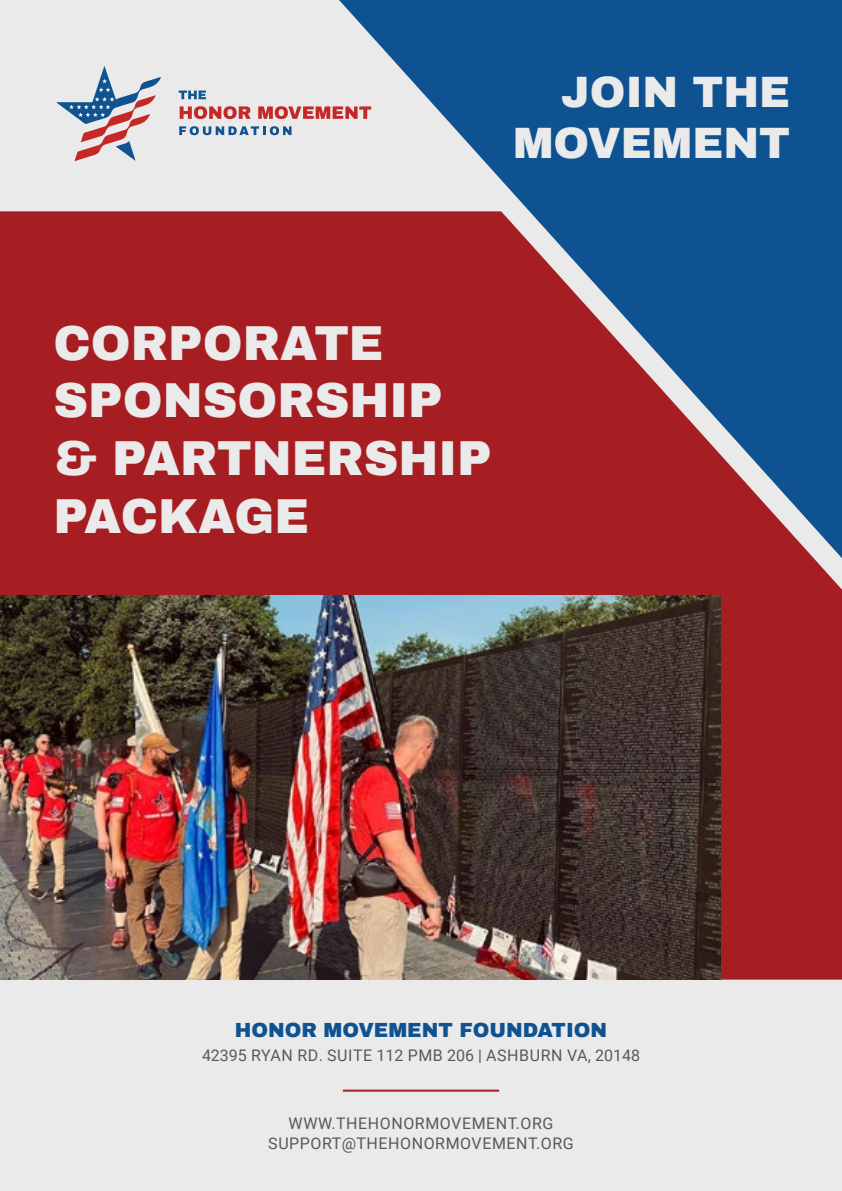
<style>
.page{position:relative;width:842px;height:1191px;background:#eaeaea}
.page>*{position:absolute;margin:0;border:0;box-sizing:border-box;transform-origin:0 0}
.t1{font:900 48px/57.6px "Archivo";color:#eaeaea}
.t2{font:900 43px/51.4px "Archivo";color:#eaeaea;text-align:right}
.t3{font:900 20px "Archivo";color:#0e5291}
.t4{font:16px/20px "Roboto";letter-spacing:.035em;color:#58595b;text-align:center}
.t5{font:16px "Roboto";letter-spacing:.01em;color:#58595b}
</style>
<div class="page">
<div style="left:0;top:211px;width:842px;height:768px;background:#a71e22"></div>
<svg style="left:339px;top:0;width:503px;height:558px;background:#614d6e"></svg>
<img style="left:0;top:595px;width:720px;height:384px">
<svg style="left:179px;top:91px;width:27px;height:8px"></svg>
<svg style="left:180px;top:106px;width:71px;height:13px"></svg>
<svg style="left:258px;top:106px;width:113px;height:13px"></svg>
<svg style="left:179px;top:126px;width:112px;height:9px"></svg>
<svg style="left:56px;top:66px;width:105px;height:95px"></svg>
<hr style="left:343px;top:1089px;width:156px;height:2px;background:#a71e22">
<h2 class="t2" style="left:513px;top:66px;width:279px">JOIN THE<br>MOVEMENT</h2>
<h1 class="t1" style="left:54px;top:314px;width:440px">CORPORATE<br>SPONSORSHIP &amp; PARTNERSHIP<br>PACKAGE</h1>
<p class="t3" style="left:235px;top:1018px;width:374px">HONOR MOVEMENT FOUNDATION</p>
<p class="t5" style="left:202px;top:1044px;width:439px">42395 RYAN RD. SUITE 112 PMB 206 | ASHBURN VA, 20148</p>
<p class="t4" style="left:268px;top:1113px;width:307px">WWW.THEHONORMOVEMENT.ORG<br>SUPPORT@THEHONORMOVEMENT.ORG</p>
</div>
